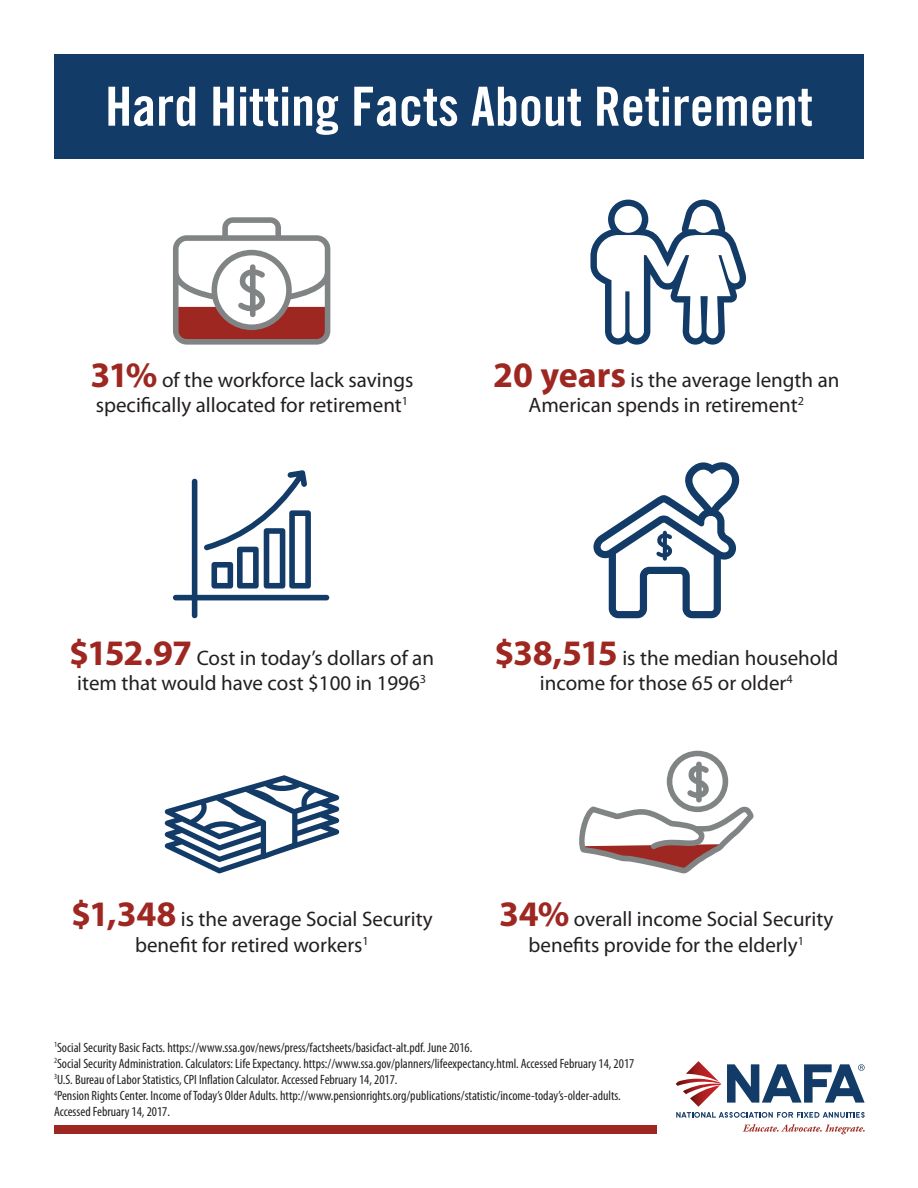
<style>
.page{position:relative;width:918px;height:1188px;background:#fff}
.page>*{position:absolute;margin:0;border:0;box-sizing:border-box;transform-origin:0 0}
.t1{font:54px "Trade Gothic LT Std Bd Cn 20";color:#fff}
.t2{font:21px/25.2px "Myriad Pro";color:#231f20;text-align:center}
.t3{font:condensed 13.5px/16.2px "Myriad Pro";color:#231f20}
.s1{font-weight:700;font-size:36px;color:#9e2821}
</style>
<div class="page">
<div style="left:54px;top:54px;width:810px;height:104px;background:#133b67"></div>
<div style="left:54px;top:1125px;width:603px;height:9px;background:#9e2821"></div>
<svg style="left:173px;top:217px;width:157px;height:128px"></svg>
<svg style="left:579px;top:751px;width:175px;height:122px"></svg>
<svg style="left:165px;top:775px;width:174px;height:98px"></svg>
<svg style="left:173px;top:470px;width:156px;height:148px"></svg>
<svg style="left:590px;top:200px;width:157px;height:145px"></svg>
<svg style="left:593px;top:462px;width:147px;height:156px"></svg>
<svg style="left:676px;top:1061px;width:189px;height:57px"></svg>
<svg style="left:743px;top:1124px;width:122px;height:10px"></svg>
<p class="t1" style="left:105px;top:74px;width:709px">Hard Hitting Facts About Retirement</p>
<p class="t2" style="left:91px;top:367px;width:324px;text-align:left"><span class="s1">31%</span> of the workforce lack savings specifically allocated for retirement<sup>1</sup></p>
<p class="t2" style="left:493px;top:367px;width:348px"><span class="s1">20 years</span> is the average length an<br>American spends in retirement<sup>2</sup></p>
<p class="t2" style="left:69px;top:645px;width:366px"><span class="s1">$152.97</span> Cost in today’s dollars of an item that would have cost $100 in 1996<sup>3</sup></p>
<p class="t2" style="left:494px;top:645px;width:345px"><span class="s1">$38,515</span> is the median household income for those 65 or older<sup>4</sup></p>
<p class="t2" style="left:71px;top:906px;width:363px"><span class="s1">$1,348</span> is the average Social Security benefit for retired workers<sup>1</sup></p>
<p class="t2" style="left:499px;top:906px;width:336px"><span class="s1">34%</span> overall income Social Security benefits provide for the elderly<sup>1</sup></p>
<p class="t3" style="left:54px;top:1039px;width:420px"><sup>1</sup>Social Security Basic Facts. https://www.ssa.gov/news/press/factsheets/basicfact-alt.pdf. June 2016.</p>
<p class="t3" style="left:54px;top:1055px;width:582px"><sup>2</sup>Social Security Administration. Calculators: Life Expectancy. https://www.ssa.gov/planners/lifeexpectancy.html. Accessed February 14, 2017</p>
<p class="t3" style="left:54px;top:1071px;width:345px"><sup>3</sup>U.S. Bureau of Labor Statistics, CPI Inflation Calculator. Accessed February 14, 2017.</p>
<p class="t3" style="left:54px;top:1087px;width:568px"><sup>4</sup>Pension Rights Center. Income of Today’s Older Adults. http://www.pensionrights.org/publications/statistic/income-today’s-older-adults.<br>Accessed February 14, 2017.</p>
</div>
